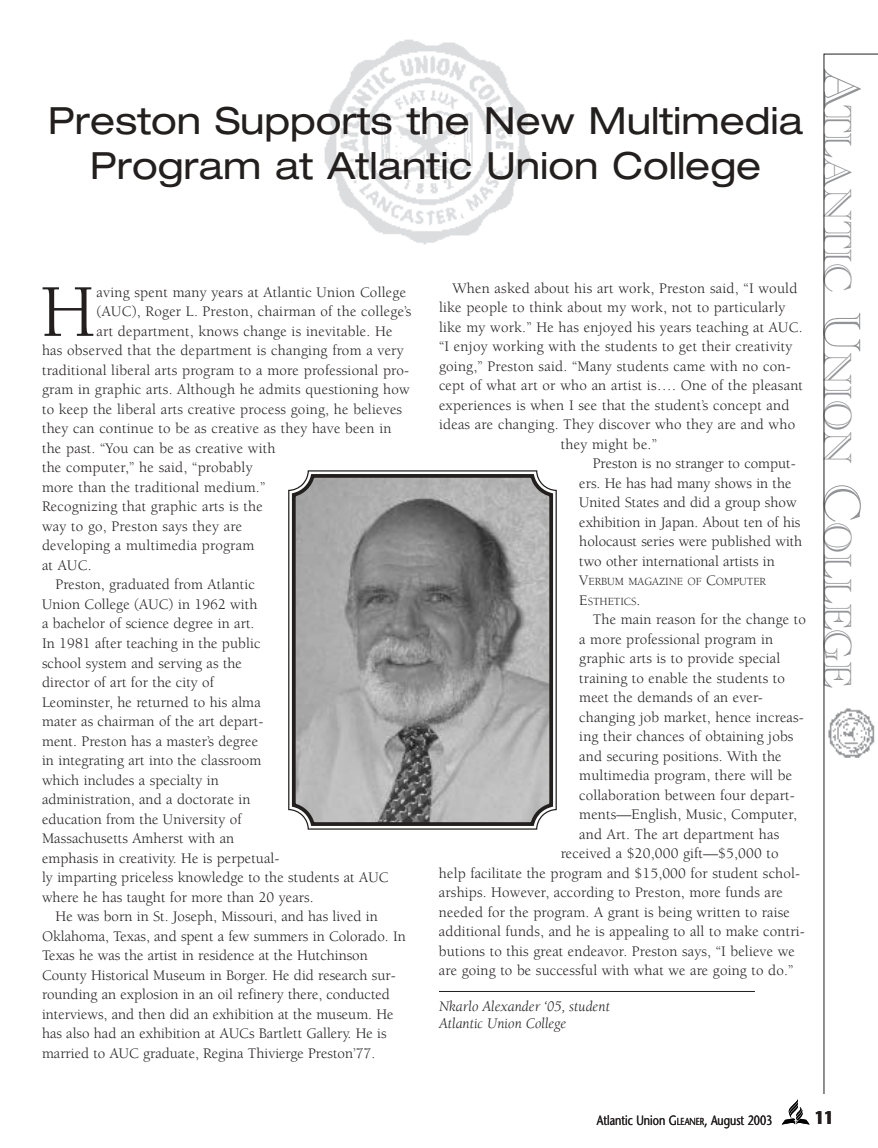
<style>
.page{position:relative;width:878px;height:1148px;background:#fff}
.page>*{position:absolute;margin:0;border:0;box-sizing:border-box;transform-origin:0 0}
.t1{font:76.35px "Berkeley";color:#231f1f}
.t2{font:40.5px "Academy Engraved Plain";color:#939497}
.t3{font:expanded 37.5px/45px "Helvetica Neue";color:#231f1f;text-align:center}
.t4{font:700 18px "Stone Sans";color:#231f1f;scale:.8 1}
.t5{font:15px "Berkeley";letter-spacing:.01em;color:#231f1f}
.t6{font:italic 15px/16.5px "Berkeley";color:#231f1f}
.t7{font:13.5px "Stone Sans";color:#231f1f;scale:.8 1}
.t8{font:11.25px/19.5px "Berkeley";color:#231f1f}
.s1{font-size:15px}
.s2{font-size:54px}
.s3{font-size:10.2px}
</style>
<div class="page">
<img style="left:324px;top:39px;width:207px;height:206px">
<svg style="left:782px;top:1099px;width:27px;height:25px"></svg>
<svg style="left:823px;top:53px;width:55px;height:1041px"></svg>
<hr style="left:439px;top:991px;width:315px;height:1px;background:#231f1f">
<svg style="left:288px;top:470px;width:269px;height:360px;background:#848282"></svg>
<svg style="left:290px;top:472px;width:265px;height:356px;background:#999"></svg>
<h3 class="t3" style="left:48px;top:101px;width:756px">Preston Supports the New Multimedia<br>Program at Atlantic Union College</h3>
<h1 class="t1" style="left:40px;top:282px;width:57px">H</h1>
<p class="t5" style="left:97px;top:286px;width:311px">aving spent many years at Atlantic Union College</p>
<p class="t5" style="left:97px;top:306px;width:316px">(AUC), Roger L. Preston, chairman of the college’s</p>
<p class="t5" style="left:97px;top:325px;width:297px">art department, knows change is inevitable. He</p>
<p class="t5" style="left:42px;top:345px;width:363px">has observed that the department is changing from a very</p>
<p class="t5" style="left:42px;top:364px;width:369px">traditional liberal arts program to a more professional pro-</p>
<p class="t5" style="left:42px;top:384px;width:369px">gram in graphic arts. Although he admits questioning how</p>
<p class="t5" style="left:42px;top:403px;width:361px">to keep the liberal arts creative process going, he believes</p>
<p class="t5" style="left:42px;top:423px;width:351px">they can continue to be as creative as they have been in</p>
<p class="t5" style="left:42px;top:442px;width:235px">the past. “You can be as creative with</p>
<p class="t5" style="left:42px;top:462px;width:212px">the computer,” he said, “probably</p>
<p class="t5" style="left:42px;top:481px;width:225px">more than the traditional medium.”</p>
<p class="t5" style="left:42px;top:501px;width:222px">Recognizing that graphic arts is the</p>
<p class="t5" style="left:42px;top:520px;width:202px">way to go, Preston says they are</p>
<p class="t5" style="left:42px;top:540px;width:214px">developing a multimedia program</p>
<p class="t5" style="left:42px;top:559px;width:51px">at AUC.</p>
<p class="t5" style="left:56px;top:579px;width:201px">Preston, graduated from Atlantic</p>
<p class="t5" style="left:42px;top:598px;width:217px">Union College (AUC) in 1962 with</p>
<p class="t5" style="left:42px;top:618px;width:214px">a bachelor of science degree in art.</p>
<p class="t5" style="left:42px;top:637px;width:220px">In 1981 after teaching in the public</p>
<p class="t5" style="left:42px;top:657px;width:201px">school system and serving as the</p>
<p class="t5" style="left:42px;top:676px;width:173px">director of art for the city of</p>
<p class="t5" style="left:42px;top:696px;width:220px">Leominster, he returned to his alma</p>
<p class="t5" style="left:42px;top:715px;width:223px">mater as chairman of the art depart-</p>
<p class="t5" style="left:42px;top:735px;width:217px">ment. Preston has a master’s degree</p>
<p class="t5" style="left:42px;top:754px;width:221px">in integrating art into the classroom</p>
<p class="t5" style="left:42px;top:774px;width:178px">which includes a specialty in</p>
<p class="t5" style="left:42px;top:793px;width:210px">administration, and a doctorate in</p>
<p class="t5" style="left:42px;top:813px;width:201px">education from the University of</p>
<p class="t5" style="left:42px;top:832px;width:194px">Massachusetts Amherst with an</p>
<p class="t5" style="left:42px;top:852px;width:239px">emphasis in creativity. He is perpetual-</p>
<p class="t5" style="left:42px;top:871px;width:348px">ly imparting priceless knowledge to the students at AUC</p>
<p class="t5" style="left:42px;top:891px;width:273px">where he has taught for more than 20 years.</p>
<p class="t5" style="left:56px;top:910px;width:324px">He was born in St. Joseph, Missouri, and has lived in</p>
<p class="t5" style="left:42px;top:930px;width:365px">Oklahoma, Texas, and spent a few summers in Colorado. In</p>
<p class="t5" style="left:42px;top:949px;width:327px">Texas he was the artist in residence at the Hutchinson</p>
<p class="t5" style="left:42px;top:969px;width:355px">County Historical Museum in Borger. He did research sur-</p>
<p class="t5" style="left:42px;top:988px;width:349px">rounding an explosion in an oil refinery there, conducted</p>
<p class="t5" style="left:42px;top:1008px;width:353px">interviews, and then did an exhibition at the museum. He</p>
<p class="t5" style="left:42px;top:1027px;width:346px">has also had an exhibition at AUCs Bartlett Gallery. He is</p>
<p class="t5" style="left:42px;top:1047px;width:335px">married to AUC graduate, Regina Thivierge Preston’77.</p>
<p class="t5" style="left:452px;top:282px;width:346px">When asked about his art work, Preston said, “I would</p>
<p class="t5" style="left:439px;top:301px;width:348px">like people to think about my work, not to particularly</p>
<p class="t5" style="left:439px;top:321px;width:365px">like my work.” He has enjoyed his years teaching at AUC.</p>
<p class="t5" style="left:439px;top:340px;width:355px">“I enjoy working with the students to get their creativity</p>
<p class="t5" style="left:439px;top:360px;width:353px">going,” Preston said. “Many students came with no con-</p>
<p class="t5" style="left:439px;top:379px;width:365px">cept of what art or who an artist is…. One of the pleasant</p>
<p class="t5" style="left:439px;top:399px;width:352px">experiences is when I see that the student’s concept and</p>
<p class="t5" style="left:439px;top:418px;width:357px">ideas are changing. They discover who they are and who</p>
<p class="t5" style="left:560px;top:438px;width:98px">they might be.”</p>
<p class="t5" style="left:592px;top:457px;width:204px">Preston is no stranger to comput-</p>
<p class="t5" style="left:579px;top:477px;width:214px">ers. He has had many shows in the</p>
<p class="t5" style="left:579px;top:496px;width:219px">United States and did a group show</p>
<p class="t5" style="left:579px;top:516px;width:223px">exhibition in Japan. About ten of his</p>
<p class="t5" style="left:579px;top:535px;width:224px">holocaust series were published with</p>
<p class="t5" style="left:579px;top:555px;width:197px">two other international artists in</p>
<p class="t8" style="left:579px;top:573px;width:188px"><span class="s1">V</span>ERBUM MAGAZINE OF <span class="s1">C</span>OMPUTER<br><span class="s1">E</span>STHETICS<span class="s1">.</span></p>
<p class="t5" style="left:592px;top:613px;width:214px">The main reason for the change to</p>
<p class="t5" style="left:579px;top:633px;width:195px">a more professional program in</p>
<p class="t5" style="left:579px;top:652px;width:202px">graphic arts is to provide special</p>
<p class="t5" style="left:579px;top:672px;width:207px">training to enable the students to</p>
<p class="t5" style="left:579px;top:691px;width:185px">meet the demands of an ever-</p>
<p class="t5" style="left:579px;top:711px;width:226px">changing job market, hence increas-</p>
<p class="t5" style="left:579px;top:730px;width:216px">ing their chances of obtaining jobs</p>
<p class="t5" style="left:579px;top:750px;width:204px">and securing positions. With the</p>
<p class="t5" style="left:579px;top:769px;width:214px">multimedia program, there will be</p>
<p class="t5" style="left:579px;top:789px;width:217px">collaboration between four depart-</p>
<p class="t5" style="left:579px;top:808px;width:219px">ments—English, Music, Computer,</p>
<p class="t5" style="left:579px;top:828px;width:201px">and Art. The art department has</p>
<p class="t5" style="left:560px;top:847px;width:219px">received a $20,000 gift—$5,000 to</p>
<p class="t5" style="left:439px;top:867px;width:362px">help facilitate the program and $15,000 for student schol-</p>
<p class="t5" style="left:439px;top:886px;width:345px">arships. However, according to Preston, more funds are</p>
<p class="t5" style="left:439px;top:906px;width:352px">needed for the program. A grant is being written to raise</p>
<p class="t5" style="left:439px;top:925px;width:367px">additional funds, and he is appealing to all to make contri-</p>
<p class="t5" style="left:439px;top:945px;width:357px">butions to this great endeavor. Preston says, “I believe we</p>
<p class="t5" style="left:439px;top:964px;width:356px">are going to be successful with what we are going to do.”</p>
<p class="t6" style="left:439px;top:999px;width:172px">Nkarlo Alexander ‘05, student<br>Atlantic Union College</p>
<h2 class="t2" style="left:851px;top:68px;width:621px;rotate:90deg"><span class="s2">A</span>TLANTIC <span class="s2">U</span>NION <span class="s2">C</span>OLLEGE</h2>
<p class="t7" style="left:597px;top:1115px;width:221px">Atlantic Union G<span class="s3">LEANER</span>, August 2003</p>
<p class="t4" style="left:814px;top:1110px;width:24px">11</p>
</div>
